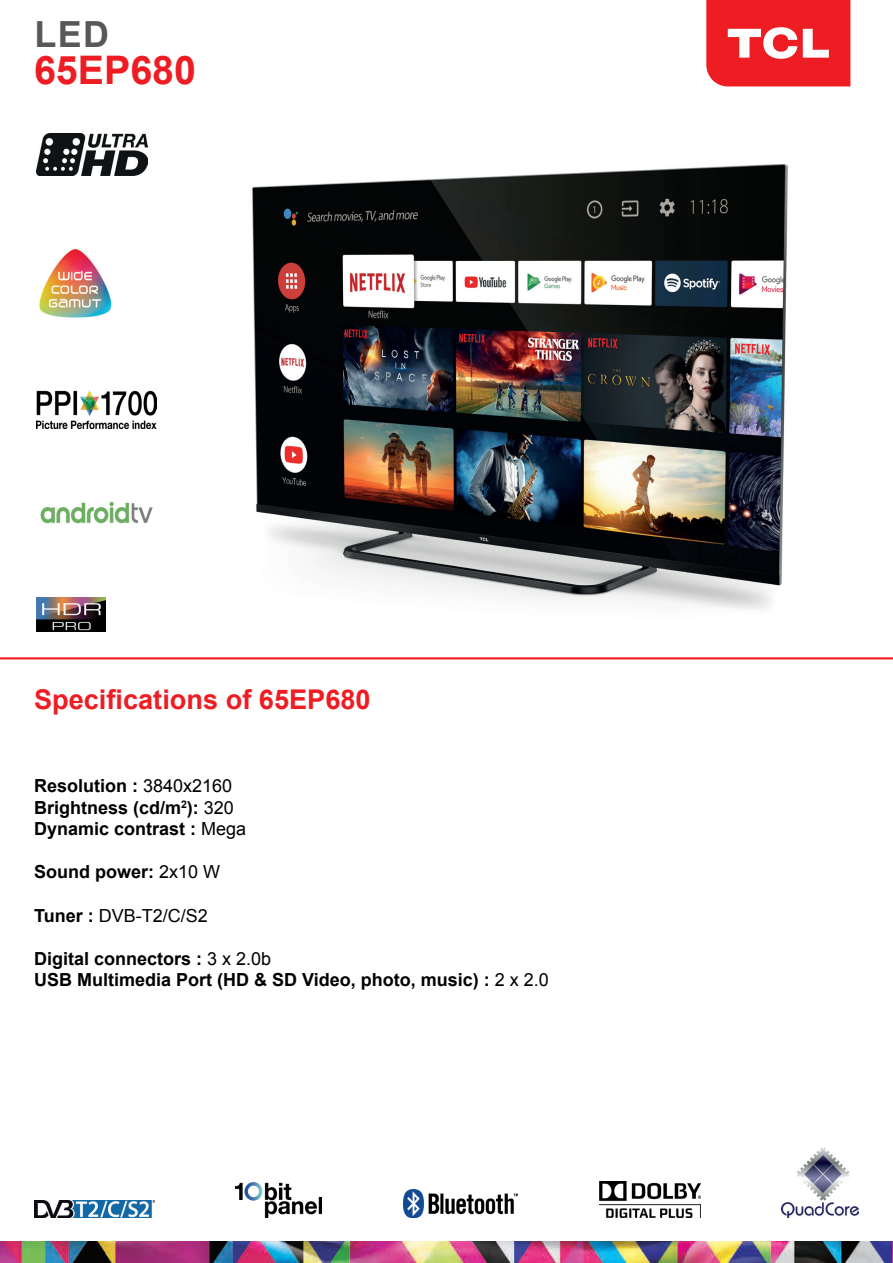
<style>
.page{position:relative;width:893px;height:1263px;background:#fff}
.page>*{position:absolute;margin:0;border:0;box-sizing:border-box;transform-origin:0 0}
.t1{font:700 39.45px "Arial";color:#ee1d23}
.t2{font:700 36px "Arial";color:#57585a}
.t3{font:700 27.15px "Arial";color:#ee1d23}
.t4{font:700 18px/21.6px "Arial";color:#000}
.t5{font:18px "Arial";color:#000}
.s1{font-weight:400}
.s2{font-weight:700}
</style>
<div class="page">
<img style="left:0;top:1242px;width:892px;height:21px">
<img style="left:252px;top:164px;width:536px;height:445px">
<hr style="left:0;top:657px;width:893px;height:2px;background:#ee1d23">
<svg style="left:706px;top:0;width:144px;height:86px;background:#f03b41"></svg>
<img style="left:40px;top:501px;width:113px;height:23px">
<img style="left:34px;top:1200px;width:120px;height:17px">
<img style="left:782px;top:1148px;width:77px;height:69px">
<img style="left:37px;top:134px;width:110px;height:42px">
<img style="left:39px;top:248px;width:73px;height:70px">
<img style="left:236px;top:1183px;width:86px;height:34px">
<img style="left:403px;top:1189px;width:115px;height:28px">
<img style="left:599px;top:1182px;width:101px;height:35px">
<img style="left:37px;top:390px;width:120px;height:39px">
<img style="left:37px;top:597px;width:68px;height:34px">
<svg style="left:892px;top:1242px;width:1px;height:21px"></svg>
<h2 class="t2" style="left:35px;top:9px;width:76px">LED</h2>
<h1 class="t1" style="left:34px;top:42px;width:164px">65EP680</h1>
<h3 class="t3" style="left:34px;top:680px;width:338px">Specifications of 65EP680</h3>
<p class="t4" style="left:34px;top:775px;width:214px">Resolution : <span class="s1">3840x2160<br></span>Brightness (cd/m<sup>2</sup>): <span class="s1">320<br></span>Dynamic contrast : <span class="s1">Mega</span></p>
<p class="t4" style="left:34px;top:861px;width:188px">Sound power: <span class="s1">2x10 W</span></p>
<p class="t5" style="left:34px;top:903px;width:175px"><span class="s2">Tuner :</span> DVB-T2/C/S2</p>
<p class="t4" style="left:34px;top:948px;width:516px">Digital connectors : <span class="s1">3 x 2.0b<br></span>USB Multimedia Port (HD &amp; SD Video, photo, music) : <span class="s1">2 x 2.0</span></p>
</div>
